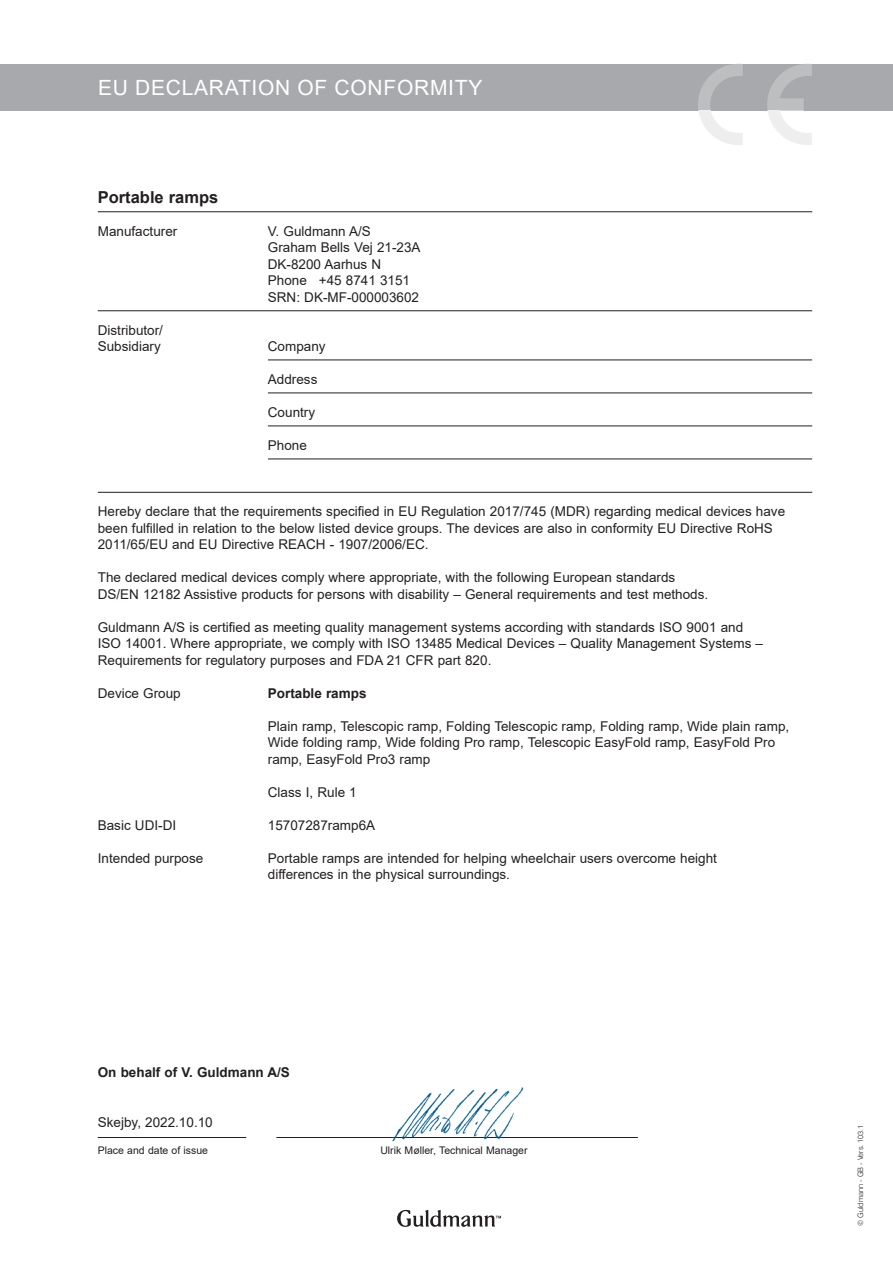
<style>
.page{position:relative;width:893px;height:1263px;background:#fff}
.page>*{position:absolute;margin:0;border:0;box-sizing:border-box;transform-origin:0 0}
.t1{font:21px "Arial";letter-spacing:.035em;color:#fff}
.t2{font:700 16.5px "Arial";color:#231f20}
.t3{font:13.5px/16.5px "Arial";color:#231f20}
.t4{font:700 13.5px "Arial";color:#231f20}
.t5{font:10.5px "Arial";color:#231f20}
.t6{font:300 7.5px "Swiss 721 BT";color:#231f20}
</style>
<div class="page">
<div style="left:0;top:64px;width:893px;height:47px;background:#a7a9ac"></div>
<hr style="left:98px;top:211px;width:714px;height:1px;background:#231f20">
<hr style="left:98px;top:310px;width:714px;height:1px;background:#231f20">
<hr style="left:268px;top:360px;width:544px;height:1px;background:#231f20">
<hr style="left:268px;top:393px;width:544px;height:1px;background:#231f20">
<hr style="left:268px;top:426px;width:544px;height:1px;background:#231f20">
<hr style="left:268px;top:459px;width:544px;height:1px;background:#231f20">
<hr style="left:98px;top:492px;width:714px;height:1px;background:#231f20">
<svg style="left:397px;top:1210px;width:104px;height:17px"></svg>
<svg style="left:698px;top:64px;width:45px;height:81px"></svg>
<svg style="left:767px;top:64px;width:45px;height:81px"></svg>
<hr style="left:98px;top:1137px;width:148px;height:1px;background:#231f20">
<hr style="left:276px;top:1137px;width:362px;height:1px;background:#231f20">
<img style="left:392px;top:1087px;width:132px;height:55px">
<h1 class="t1" style="left:98px;top:73px;width:386px">EU DECLARATION OF CONFORMITY</h1>
<p class="t2" style="left:98px;top:185px;width:122px">Portable ramps</p>
<p class="t3" style="left:98px;top:222px;width:81px">Manufacturer</p>
<p class="t3" style="left:268px;top:222px;width:154px">V. Guldmann A/S<br>Graham Bells Vej 21-23A<br>DK-8200 Aarhus N<br>Phone +45 8741 3151<br>SRN: DK-MF-000003602</p>
<p class="t3" style="left:98px;top:321px;width:67px">Distributor/<br>Subsidiary</p>
<p class="t3" style="left:268px;top:338px;width:59px">Company</p>
<p class="t3" style="left:268px;top:371px;width:51px">Address</p>
<p class="t3" style="left:268px;top:404px;width:49px">Country</p>
<p class="t3" style="left:268px;top:437px;width:41px">Phone</p>
<p class="t3" style="left:98px;top:503px;width:689px">Hereby declare that the requirements specified in EU Regulation 2017/745 (MDR) regarding medical devices have been fulfilled in relation to the below listed device groups. The devices are also in conformity EU Directive RoHS<br>2011/65/EU and EU Directive REACH - 1907/2006/EC.</p>
<p class="t3" style="left:98px;top:569px;width:612px">The declared medical devices comply where appropriate, with the following European standards<br>DS/EN 12182 Assistive products for persons with disability – General requirements and test methods.</p>
<p class="t3" style="left:98px;top:618px;width:667px">Guldmann A/S is certified as meeting quality management systems according with standards ISO 9001 and<br>ISO 14001. Where appropriate, we comply with ISO 13485 Medical Devices – Quality Management Systems –<br>Requirements for regulatory purposes and FDA 21 CFR part 820.</p>
<p class="t3" style="left:98px;top:684px;width:84px">Device Group</p>
<p class="t4" style="left:268px;top:683px;width:100px">Portable ramps</p>
<p class="t3" style="left:268px;top:717px;width:523px">Plain ramp, Telescopic ramp, Folding Telescopic ramp, Folding ramp, Wide plain ramp,<br>Wide folding ramp, Wide folding Pro ramp, Telescopic EasyFold ramp, EasyFold Pro ramp, EasyFold Pro3 ramp</p>
<p class="t3" style="left:268px;top:783px;width:90px">Class I, Rule 1</p>
<p class="t3" style="left:98px;top:816px;width:80px">Basic UDI-DI</p>
<p class="t3" style="left:268px;top:816px;width:109px">15707287ramp6A</p>
<p class="t3" style="left:98px;top:849px;width:107px">Intended purpose</p>
<p class="t3" style="left:268px;top:849px;width:451px">Portable ramps are intended for helping wheelchair users overcome height differences in the physical surroundings.</p>
<p class="t4" style="left:98px;top:1063px;width:194px">On behalf of V. Guldmann A/S</p>
<p class="t3" style="left:98px;top:1113px;width:116px">Skejby, 2022.10.10</p>
<p class="t5" style="left:98px;top:1143px;width:112px">Place and date of issue</p>
<p class="t5" style="left:380px;top:1143px;width:149px">Ulrik Møller, Technical Manager</p>
<p class="t6" style="left:856px;top:1226px;width:103px;rotate:-90deg">© Guldmann - GB - Vers. 103.1</p>
</div>
